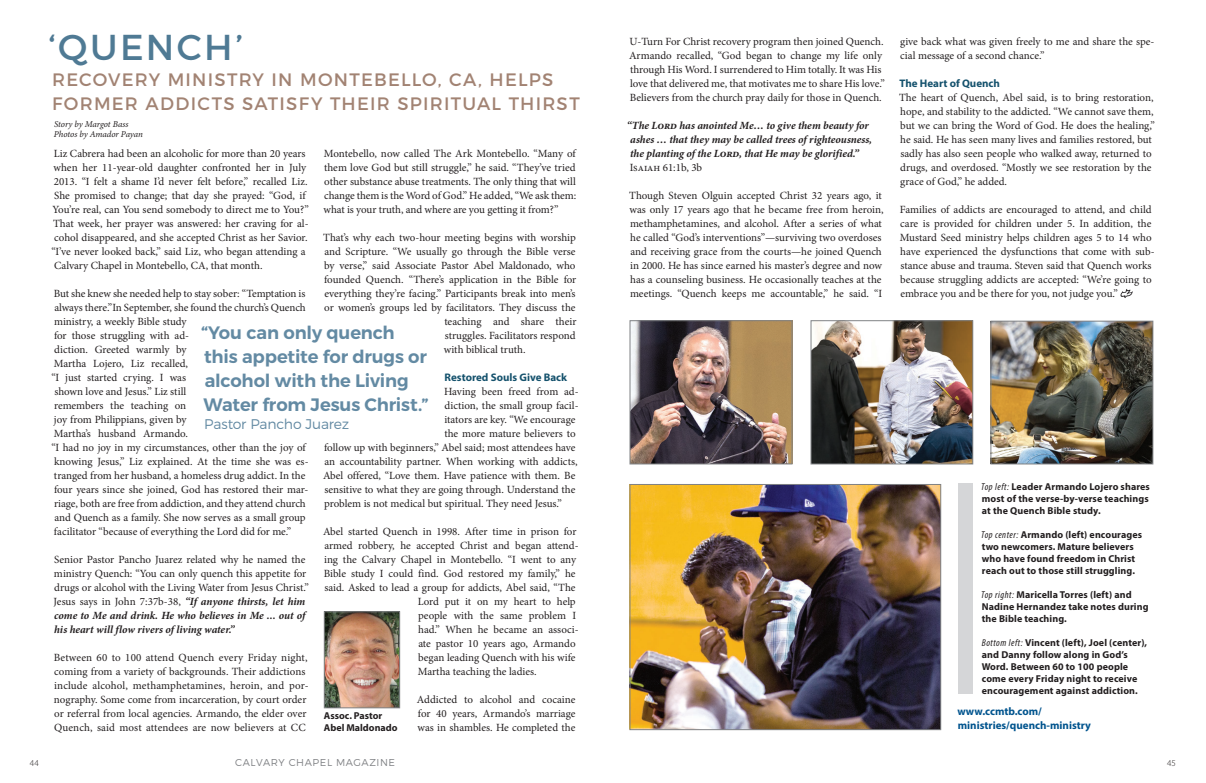
<style>
.page{position:relative;width:1206px;height:783px;background:#fff}
.page>*{position:absolute;margin:0;border:0;box-sizing:border-box;transform-origin:0 0}
.t1{font:36px "Montserrat";letter-spacing:.06em;color:#4f7a94}
.t2{font:600 18px/24px "Montserrat";letter-spacing:-.01em;color:#638aa3}
.t3{font:18px/24px "Montserrat";letter-spacing:.07em;color:#a28373}
.t4{font:300 14px "Montserrat";letter-spacing:-.015em;color:#638aa3}
.t5{font:11px/14px "Minion Pro";color:#231f20}
.t6{font:italic 700 11px/14px "Minion Pro";letter-spacing:-.005em;color:#231f20}
.t7{font:700 11px/14px "Myriad Pro";color:#00548e}
.t8{font:700 11px "Myriad Pro";color:#15526d}
.t9{font:700 10px/12px "Myriad Pro";letter-spacing:.01em;color:#231f20}
.t10{font:300 10px "Montserrat";letter-spacing:.06em;color:#808285}
.t11{font:italic 9px/10px "Minion Pro";letter-spacing:-.01em;color:#231f20}
.t12{font:300 9px "Myriad Pro";color:#231f20}
.s1{font-weight:700;font-style:italic}
.s2{font-weight:400;font-style:italic;font-stretch:condensed}
</style>
<div class="page">
<img style="left:632px;top:486px;width:307px;height:242px">
<div style="left:630px;top:484px;width:311px;height:246px;border:1px solid #808285"></div>
<img style="left:632px;top:322px;width:158px;height:140px">
<div style="left:630px;top:320px;width:162px;height:144px;border:1px solid #808285"></div>
<div style="left:958px;top:483px;width:15px;height:211px;background:#d5d6d8"></div>
<img style="left:993px;top:323px;width:158px;height:139px">
<div style="left:991px;top:321px;width:162px;height:143px;border:1px solid #808285"></div>
<img style="left:813px;top:322px;width:158px;height:140px">
<div style="left:811px;top:320px;width:162px;height:144px;border:1px solid #808285"></div>
<svg style="left:1120px;top:289px;width:13px;height:9px"></svg>
<img style="left:326px;top:613px;width:72px;height:93px">
<div style="left:324px;top:611px;width:76px;height:97px;border:1px solid #808285"></div>
<h1 class="t1" style="left:49px;top:25px;width:196px">‘QUENCH’</h1>
<h2 class="t3" style="left:52px;top:68px;width:529px">RECOVERY MINISTRY IN MONTEBELLO, CA, HELPS<br>FORMER ADDICTS SATISFY THEIR SPIRITUAL THIRST</h2>
<p class="t11" style="left:54px;top:119px;width:90px">Story by Margot Bass<br>Photos by Amador Payan</p>
<p class="t5" style="left:51px;top:147px;width:259px">Liz Cabrera had been an alcoholic for more than 20 years when her 11-year-old daughter confronted her in July 2013. “I felt a shame I’d never felt before,” recalled Liz.<br>She promised to change; that day she prayed: “God, if You’re real, can You send somebody to direct me to You?” That week, her prayer was answered: her craving for al&shy;cohol disappeared, and she accepted Christ as her Savior. “I’ve never looked back,” said Liz, who began attending a Calvary Chapel in Montebello, CA, that month.</p>
<p class="t5" style="left:51px;top:287px;width:259px">But she knew she needed help to stay sober: “Temptation is always there.”In September, she found the church’s Quench ministry, a weekly Bible study<br>for those struggling with ad-<br>diction. Greeted warmly by<br>Martha Lojero, Liz recalled,<br>“I just started crying. I was<br>shown love and Jesus.” Liz still<br>remembers the teaching on<br>joy from Philippians, given by<br>Martha’s husband Armando.<br>“I had no joy in my circumstances, other than the joy of knowing Jesus,” Liz explained. At the time she was es&shy;tranged from her husband, a homeless drug addict. In the four years since she joined, God has restored their mar&shy;riage, both are free from addiction, and they attend church and Quench as a family. She now serves as a small group facilitator “because of everything the Lord did for me.”</p>
<p class="t5" style="left:54px;top:553px;width:257px">Senior Pastor Pancho Juarez related why he named the ministry Quench: “You can only quench this appetite for drugs or alcohol with the Living Water from Jesus Christ.” Jesus says in John 7:37b-38, <span class="s1">“If anyone thirsts, let him come to Me and drink. He who believes in Me ... out of his heart will flow rivers of living water.”</span></p>
<p class="t5" style="left:54px;top:651px;width:256px">Between 60 to 100 attend Quench every Friday night, coming from a variety of backgrounds. Their addictions include alcohol, methamphetamines, heroin, and por&shy;nography. Some come from incarceration, by court order or referral from local agencies. Armando, the elder over Quench, said most attendees are now believers at CC</p>
<p class="t5" style="left:324px;top:147px;width:254px;text-align:justify">Montebello, now called The Ark Montebello. “Many of them love God but still struggle,” he said. “They’ve tried other substance abuse treatments. The only thing that will change them is the Word of God.” He added, “We ask them: what is your truth, and where are you getting it from?”</p>
<p class="t5" style="left:323px;top:231px;width:254px">That’s why each two-hour meeting begins with worship</p>
<p class="t5" style="left:324px;top:245px;width:253px">and Scripture. “We usually go through the Bible verse</p>
<p class="t5" style="left:324px;top:259px;width:253px">by verse,” said Associate Pastor Abel Maldonado, who</p>
<p class="t5" style="left:324px;top:273px;width:254px">founded Quench. “There’s application in the Bible for</p>
<p class="t5" style="left:324px;top:287px;width:253px">everything they’re facing.” Participants break into men’s</p>
<p class="t5" style="left:324px;top:301px;width:253px">or women’s groups led by facilitators. They discuss the</p>
<p class="t5" style="left:444px;top:315px;width:134px">teaching and share their</p>
<p class="t5" style="left:445px;top:329px;width:133px">struggles. Facilitators respond</p>
<p class="t5" style="left:444px;top:343px;width:83px">with biblical truth.</p>
<p class="t8" style="left:445px;top:370px;width:124px">Restored Souls Give Back</p>
<p class="t5" style="left:444px;top:385px;width:136px">Having been freed from ad-</p>
<p class="t5" style="left:445px;top:399px;width:135px">diction, the small group facil-</p>
<p class="t5" style="left:444px;top:413px;width:133px">itators are key. “We encourage</p>
<p class="t5" style="left:444px;top:427px;width:133px">the more mature believers to</p>
<p class="t5" style="left:324px;top:441px;width:253px">follow up with beginners,” Abel said; most attendees have</p>
<p class="t5" style="left:324px;top:455px;width:255px">an accountability partner. When working with addicts,</p>
<p class="t5" style="left:323px;top:469px;width:254px">Abel offered, “Love them. Have patience with them. Be</p>
<p class="t5" style="left:324px;top:483px;width:253px">sensitive to what they are going through. Understand the</p>
<p class="t5" style="left:324px;top:497px;width:239px">problem is not medical but spiritual. They need Jesus.”</p>
<p class="t5" style="left:323px;top:525px;width:255px">Abel started Quench in 1998. After time in prison for</p>
<p class="t5" style="left:324px;top:539px;width:256px">armed robbery, he accepted Christ and began attend-</p>
<p class="t5" style="left:324px;top:553px;width:254px">ing the Calvary Chapel in Montebello. “I went to any</p>
<p class="t5" style="left:324px;top:567px;width:253px">Bible study I could find. God restored my family,” he</p>
<p class="t5" style="left:324px;top:581px;width:253px">said. Asked to lead a group for addicts, Abel said, “The</p>
<p class="t5" style="left:418px;top:595px;width:160px">Lord put it on my heart to help</p>
<p class="t5" style="left:418px;top:609px;width:160px">people with the same problem I</p>
<p class="t5" style="left:418px;top:623px;width:162px">had.” When he became an associ-</p>
<p class="t5" style="left:418px;top:637px;width:159px">ate pastor 10 years ago, Armando</p>
<p class="t5" style="left:418px;top:651px;width:159px">began leading Quench with his wife</p>
<p class="t5" style="left:418px;top:665px;width:121px">Martha teaching the ladies.</p>
<p class="t5" style="left:417px;top:693px;width:160px;text-align:justify">Addicted to alcohol and cocaine for 40 years, Armando’s marriage was in shambles. He completed the</p>
<h2 class="t2" style="left:201px;top:321px;width:229px">“You can only quench this appetite for drugs or alcohol with the Living<br>Water from Jesus Christ.”</h2>
<p class="t4" style="left:204px;top:415px;width:146px">Pastor Pancho Juarez</p>
<p class="t9" style="left:324px;top:709px;width:75px">Assoc. Pastor<br>Abel Maldonado</p>
<p class="t5" style="left:629px;top:35px;width:257px">U-Turn For Christ recovery program then joined Quench.<br>Armando recalled, “God began to change my life only through His Word. I surrendered to Him totally. It was His love that delivered me, that motivates me to share His love.” Believers from the church pray daily for those in Quench.</p>
<p class="t6" style="left:630px;top:119px;width:244px;text-indent:-3px">“The Lord has anointed Me… to give them beauty for ashes … that they may be called trees of righteousness, the planting of the Lord, that He may be glorified.”</p>
<p class="t5" style="left:630px;top:161px;width:74px">Isaiah 61:1b, 3b</p>
<p class="t5" style="left:629px;top:189px;width:256px">Though Steven Olguin accepted Christ 32 years ago, it was only 17 years ago that he became free from heroin, methamphetamines, and alcohol. After a series of what he called “God’s interventions”—surviving two overdoses and receiving grace from the courts—he joined Quench in 2000. He has since earned his master’s degree and now has a counseling business. He occasionally teaches at the meetings. “Quench keeps me accountable,” he said. “I</p>
<p class="t5" style="left:900px;top:35px;width:256px">give back what was given freely to me and share the spe&shy;cial message of a second chance.”</p>
<p class="t8" style="left:899px;top:76px;width:102px">The Heart of Quench</p>
<p class="t5" style="left:899px;top:91px;width:257px">The heart of Quench, Abel said, is to bring restoration, hope, and stability to the addicted. “We cannot save them, but we can bring the Word of God. He does the healing,” he said. He has seen many lives and families restored, but sadly has also seen people who walked away, returned to drugs, and overdosed. “Mostly we see restoration by the grace of God,” he added.</p>
<p class="t5" style="left:900px;top:203px;width:256px">Families of addicts are encouraged to attend, and child care is provided for children under 5. In addition, the Mustard Seed ministry helps children ages 5 to 14 who have experienced the dysfunctions that come with sub&shy;stance abuse and trauma. Steven said that Quench works because struggling addicts are accepted: “We’re going to embrace you and be there for you, not judge you.”</p>
<p class="t9" style="left:981px;top:480px;width:170px"><span class="s2">Top left:</span> Leader Armando Lojero shares most of the verse-by-verse teachings at the Quench Bible study.</p>
<p class="t9" style="left:981px;top:528px;width:162px"><span class="s2">Top center:</span> Armando (left) encourages two newcomers. Mature believers who have found freedom in Christ reach out to those still struggling.</p>
<p class="t9" style="left:981px;top:588px;width:169px"><span class="s2">Top right:</span> Maricella Torres (left) and<br>Nadine Hernandez take notes during the Bible teaching.</p>
<p class="t9" style="left:982px;top:636px;width:167px"><span class="s2">Bottom left:</span> Vincent (left), Joel (center), and Danny follow along in God’s Word. Between 60 to 100 people come every Friday night to receive encouragement against addiction.</p>
<p class="t7" style="left:957px;top:704px;width:135px">www.ccmtb.com/ ministries/quench-ministry</p>
<p class="t12" style="left:30px;top:757px;width:10px">44</p>
<p class="t10" style="left:235px;top:756px;width:161px">CALVARY CHAPEL MAGAZINE</p>
<p class="t12" style="left:1167px;top:757px;width:10px">45</p>
</div>
